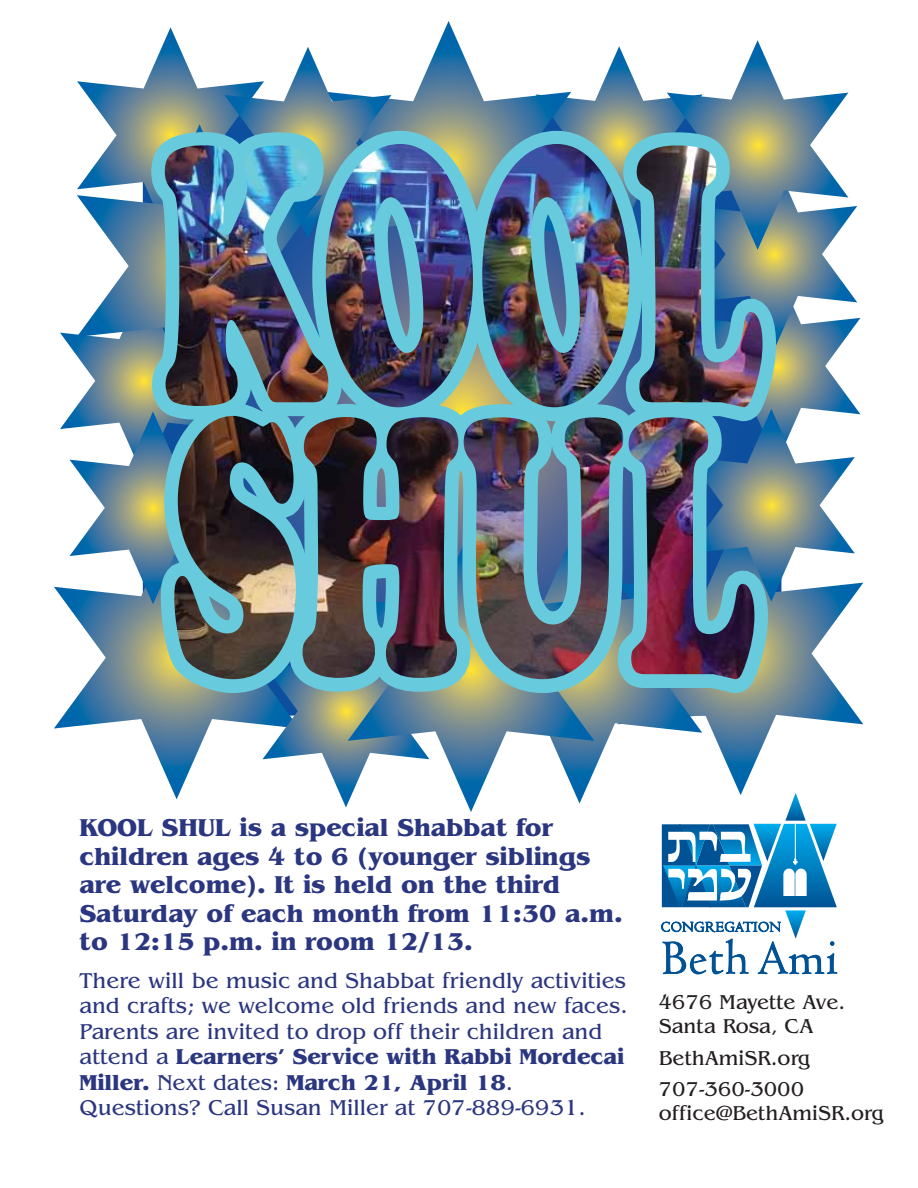
<style>
.page{position:relative;width:918px;height:1188px;background:#fff}
.page>*{position:absolute;margin:0;border:0;box-sizing:border-box;transform-origin:0 0}
.t1{font:700 25.5px/28.5px "Benguiat";color:#2b3680}
.t2{font:22.5px/25.5px "Benguiat";color:#2b3680}
.t3{font:21px/24px "Benguiat";color:#231f20}
.s1{font-weight:700}
</style>
<div class="page">
<svg style="left:702px;top:582px;width:161px;height:211px"></svg>
<svg style="left:54px;top:586px;width:208px;height:213px"></svg>
<svg style="left:391px;top:21px;width:145px;height:89px"></svg>
<svg style="left:536px;top:40px;width:324px;height:562px"></svg>
<svg style="left:77px;top:27px;width:314px;height:97px"></svg>
<svg style="left:60px;top:332px;width:84px;height:272px"></svg>
<svg style="left:77px;top:124px;width:51px;height:284px"></svg>
<svg style="left:594px;top:716px;width:108px;height:55px"></svg>
<svg style="left:494px;top:714px;width:100px;height:90px"></svg>
<svg style="left:661px;top:793px;width:176px;height:181px"></svg>
<svg style="left:128px;top:110px;width:167px;height:332px;background:#7d9b99"></svg>
<svg style="left:295px;top:110px;width:157px;height:34px;background:#7f9d97"></svg>
<svg style="left:452px;top:110px;width:204px;height:34px;background:#6a919d"></svg>
<img style="left:600px;top:111px;width:196px;height:333px">
<svg style="left:144px;top:385px;width:123px;height:324px;background:#5c7371"></svg>
<img style="left:267px;top:407px;width:227px;height:405px">
<img style="left:428px;top:382px;width:231px;height:332px">
<img style="left:592px;top:383px;width:196px;height:333px">
<img style="left:165px;top:144px;width:464px;height:263px">
<p class="t1" style="left:79px;top:814px;width:545px">KOOL SHUL is a special Shabbat for children ages 4 to 6 (younger siblings are welcome). It is held on the third Saturday of each month from 11:30 a.m. to 12:15 p.m. in room 12/13.</p>
<p class="t2" style="left:79px;top:968px;width:550px">There will be music and Shabbat friendly activities and crafts; we welcome old friends and new faces.<br>Parents are invited to drop off their children and attend a <span class="s1">Learners’ Service with Rabbi Mordecai Miller.</span> Next dates: <span class="s1">March 21, April 18</span>.<br>Questions? Call Susan Miller at 707-889-6931.</p>
<p class="t3" style="left:659px;top:991px;width:188px">4676 Mayette Ave.<br>Santa Rosa, CA</p>
<p class="t3" style="left:659px;top:1042px;width:153px;line-height:31.5px">BethAmiSR.org<br>707-360-3000</p>
<p class="t3" style="left:659px;top:1102px;width:226px">office@BethAmiSR.org</p>
</div>
